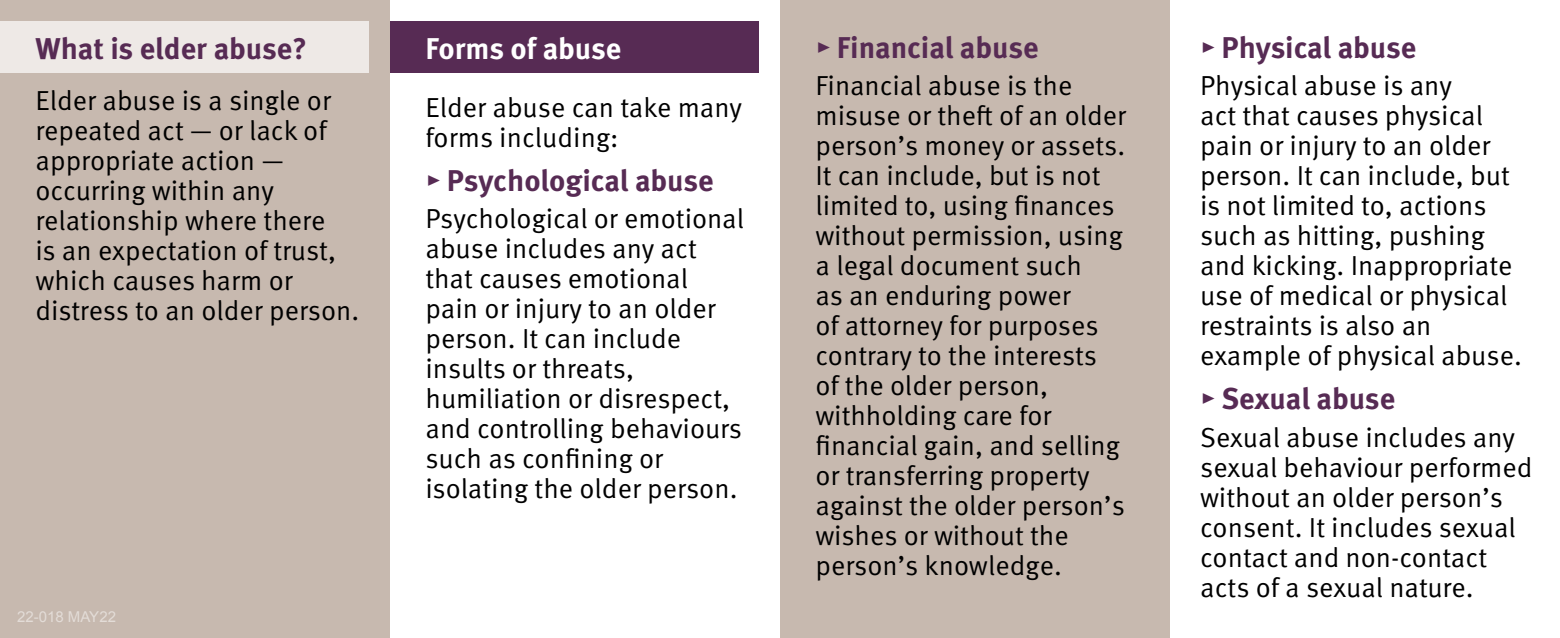
<style>
.page{position:relative;width:1560px;height:638px;background:#fff}
.page>*{position:absolute;margin:0;border:0;box-sizing:border-box;transform-origin:0 0}
.t1{font:700 30px "Meta OT";letter-spacing:-.005em;color:#572b54}
.t2{font:700 30px "Meta OT";letter-spacing:-.005em;color:#fff}
.t3{font:27.5px/30px "Meta OT Norm";color:#000}
.t4{font:15px "Arial";color:#e3dcd7}
.s1{font-family:"Meta OT Norm";font-weight:400}
</style>
<div class="page">
<div style="left:780px;top:0;width:389px;height:638px;background:#c7b9af"></div>
<div style="left:390px;top:21px;width:368px;height:52px;background:#572b54"></div>
<div style="left:0;top:0;width:390px;height:638px;background:#c7b9af"></div>
<div style="left:0;top:21px;width:369px;height:52px;background:#eee9e6"></div>
<p class="t1" style="left:35px;top:29px;width:273px">What is elder abuse?</p>
<p class="t3" style="left:35px;top:86px;width:325px">Elder abuse is a single or repeated act — or lack of appropriate action — occurring within any relationship where there<br>is an expectation of trust, which causes harm or distress to an older person.</p>
<p class="t4" style="left:17px;top:606px;width:100px">22-018 MAY22</p>
<p class="t2" style="left:425px;top:29px;width:197px">Forms of abuse</p>
<p class="t3" style="left:425px;top:93px;width:318px">Elder abuse can take many forms including:</p>
<p class="t1" style="left:425px;top:162px;width:290px"><span class="s1">▸</span> Psychological abuse</p>
<p class="t3" style="left:425px;top:204px;width:320px">Psychological or emotional abuse includes any act that causes emotional pain or injury to an older person. It can include insults or threats, humiliation or disrespect, and controlling behaviours such as confining or isolating the older person.</p>
<p class="t1" style="left:815px;top:29px;width:224px"><span class="s1">▸</span> Financial abuse</p>
<p class="t3" style="left:815px;top:71px;width:312px">Financial abuse is the misuse or theft of an older person’s money or assets.<br>It can include, but is not limited to, using finances without permission, using a legal document such<br>as an enduring power<br>of attorney for purposes contrary to the interests of the older person, withholding care for financial gain, and selling or transferring property against the older person’s wishes or without the person’s knowledge.</p>
<p class="t1" style="left:1199px;top:29px;width:218px"><span class="s1">▸</span> Physical abuse</p>
<p class="t3" style="left:1199px;top:71px;width:323px">Physical abuse is any<br>act that causes physical pain or injury to an older person. It can include, but is not limited to, actions such as hitting, pushing and kicking. Inappropriate use of medical or physical restraints is also an example of physical abuse.</p>
<p class="t1" style="left:1199px;top:380px;width:196px"><span class="s1">▸</span> Sexual abuse</p>
<p class="t3" style="left:1199px;top:422px;width:334px">Sexual abuse includes any sexual behaviour performed without an older person’s consent. It includes sexual contact and non-contact acts of a sexual nature.</p>
</div>
